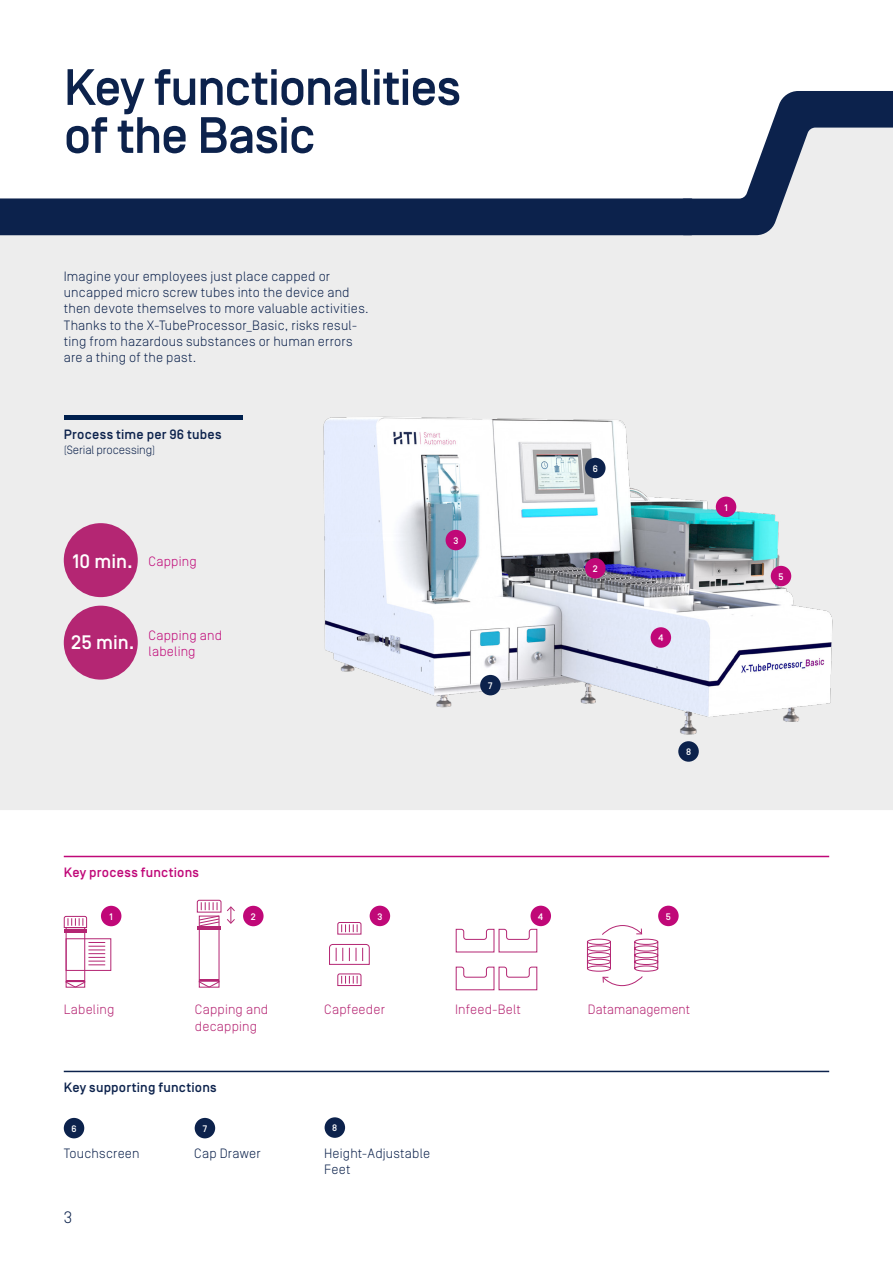
<style>
.page{position:relative;width:893px;height:1263px;background:#fff}
.page>*{position:absolute;margin:0;border:0;box-sizing:border-box;transform-origin:0 0}
.t1{font:500 51px/48px "Simplon Norm";letter-spacing:-.025em;color:#0c224c}
.t2{font:500 19.5px "Simplon Norm";color:#fff}
.t3{font:300 16.5px "Simplon Norm";color:#0c224c}
.t4{font:300 13.5px/16.2px "Simplon Norm";letter-spacing:.015em;color:#0c224c}
.t5{font:300 13.5px/16.2px "Simplon Norm";letter-spacing:.015em;color:#b52472}
.t6{font:500 13.5px "Simplon Norm";letter-spacing:.015em;color:#0c224c}
.t7{font:300 13.5px/16.2px "Simplon Norm";letter-spacing:.015em;color:#c00878}
.t8{font:500 13.5px "Simplon Norm";letter-spacing:.02em;color:#c00878}
.t9{font:300 12px "Simplon Norm";letter-spacing:-.01em;color:#0c224c}
.t10{font:500 9.45px "Simplon Norm";color:#fff}
</style>
<div class="page">
<div style="left:0;top:235px;width:893px;height:575px;background:#ededed"></div>
<img style="left:307px;top:377px;width:545px;height:381px">
<hr style="left:64px;top:856px;width:765px;height:1px;background:#c00878">
<svg style="left:0;top:91px;width:893px;height:144px"></svg>
<hr style="left:64px;top:1071px;width:765px;height:1px;background:#0c224c">
<div style="left:64px;top:1118px;width:20px;height:20px;background:#0c224c;border-radius:50%"></div>
<div style="left:325px;top:1117px;width:20px;height:21px;background:#0c224c;border-radius:50%"></div>
<div style="left:195px;top:1118px;width:20px;height:20px;background:#0c224c;border-radius:50%"></div>
<div style="left:716px;top:497px;width:20px;height:20px;background:#c00878;border-radius:50%"></div>
<div style="left:585px;top:558px;width:20px;height:20px;background:#c00878;border-radius:50%"></div>
<div style="left:446px;top:530px;width:20px;height:20px;background:#c00878;border-radius:50%"></div>
<div style="left:651px;top:627px;width:20px;height:21px;background:#c00878;border-radius:50%"></div>
<div style="left:585px;top:458px;width:20px;height:20px;background:#0c224c;border-radius:50%"></div>
<div style="left:678px;top:741px;width:21px;height:21px;background:#0c224c;border-radius:50%"></div>
<div style="left:480px;top:675px;width:21px;height:20px;background:#0c224c;border-radius:50%"></div>
<div style="left:771px;top:566px;width:20px;height:20px;background:#c00878;border-radius:50%"></div>
<div style="left:370px;top:906px;width:20px;height:20px;background:#c00878;border-radius:50%"></div>
<svg style="left:329px;top:922px;width:41px;height:64px"></svg>
<div style="left:101px;top:906px;width:20px;height:20px;background:#c00878;border-radius:50%"></div>
<div style="left:66px;top:938px;width:45px;height:33px;border:1px solid #b42673"></div>
<svg style="left:63px;top:916px;width:42px;height:72px"></svg>
<div style="left:243px;top:906px;width:21px;height:20px;background:#c00878;border-radius:50%"></div>
<svg style="left:197px;top:899px;width:38px;height:89px"></svg>
<div style="left:658px;top:906px;width:21px;height:20px;background:#c00878;border-radius:50%"></div>
<svg style="left:587px;top:925px;width:71px;height:61px"></svg>
<hr style="left:64px;top:416px;width:178px;height:4px;background:#00204e">
<div style="left:64px;top:523px;width:74px;height:74px;background:#b42673;border-radius:50%"></div>
<div style="left:64px;top:606px;width:74px;height:74px;background:#b42673;border-radius:50%"></div>
<div style="left:530px;top:906px;width:21px;height:20px;background:#c00878;border-radius:50%"></div>
<svg style="left:455px;top:928px;width:83px;height:62px"></svg>
<h1 class="t1" style="left:64px;top:65px;width:399px">Key functionalities of the Basic</h1>
<p class="t4" style="left:64px;top:268px;width:306px">Imagine your employees just place capped or uncapped micro screw tubes into the device and then devote themselves to more valuable activities.<br>Thanks to the X-TubeProcessor_Basic, risks resul&shy;ting from hazardous substances or human errors are a thing of the past.</p>
<p class="t6" style="left:64px;top:427px;width:159px">Process time per 96 tubes</p>
<p class="t9" style="left:64px;top:443px;width:93px">(Serial processing)</p>
<h2 class="t2" style="left:72px;top:551px;width:62px">10 min.</h2>
<p class="t7" style="left:149px;top:553px;width:50px">Capping</p>
<h2 class="t2" style="left:71px;top:632px;width:65px">25 min.</h2>
<p class="t7" style="left:149px;top:627px;width:75px">Capping and labeling</p>
<p class="t10" style="left:453px;top:536px;width:6px">3</p>
<p class="t10" style="left:488px;top:681px;width:6px">7</p>
<p class="t8" style="left:64px;top:865px;width:137px">Key process functions</p>
<p class="t10" style="left:109px;top:911px;width:5px">1</p>
<p class="t10" style="left:251px;top:911px;width:6px">2</p>
<p class="t10" style="left:377px;top:911px;width:6px">3</p>
<p class="t10" style="left:538px;top:911px;width:6px">4</p>
<p class="t5" style="left:64px;top:1002px;width:52px">Labeling</p>
<p class="t5" style="left:195px;top:1002px;width:75px">Capping and decapping</p>
<p class="t5" style="left:324px;top:1002px;width:62px">Capfeeder</p>
<p class="t5" style="left:455px;top:1002px;width:68px">Infeed-Belt</p>
<p class="t6" style="left:64px;top:1080px;width:154px">Key supporting functions</p>
<p class="t10" style="left:71px;top:1124px;width:7px">6</p>
<p class="t10" style="left:203px;top:1124px;width:6px">7</p>
<p class="t10" style="left:332px;top:1123px;width:7px">8</p>
<p class="t4" style="left:64px;top:1145px;width:77px">Touchscreen</p>
<p class="t4" style="left:194px;top:1145px;width:68px">Cap Drawer</p>
<p class="t4" style="left:324px;top:1145px;width:107px">Height-Adjustable<br>Feet</p>
<p class="t3" style="left:64px;top:1209px;width:10px">3</p>
<p class="t10" style="left:593px;top:464px;width:7px">6</p>
<p class="t10" style="left:593px;top:564px;width:6px">2</p>
<p class="t10" style="left:724px;top:502px;width:5px">1</p>
<p class="t10" style="left:658px;top:633px;width:6px">4</p>
<p class="t10" style="left:686px;top:747px;width:7px">8</p>
<p class="t10" style="left:666px;top:911px;width:6px">5</p>
<p class="t5" style="left:588px;top:1002px;width:104px">Datamanagement</p>
<p class="t10" style="left:778px;top:572px;width:6px">5</p>
</div>
